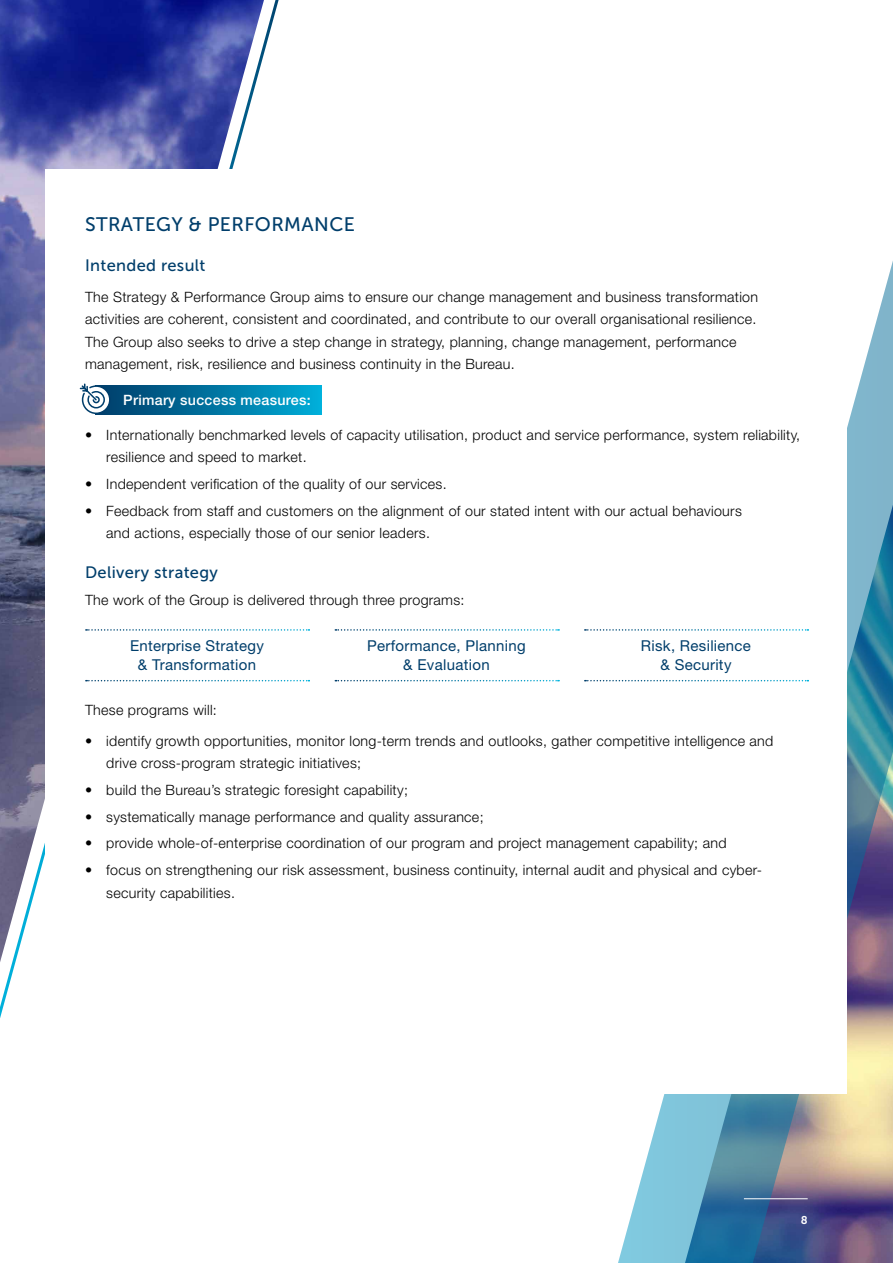
<style>
.page{position:relative;width:893px;height:1263px;background:#fff}
.page>*{position:absolute;margin:0;border:0;box-sizing:border-box;transform-origin:0 0}
.H4_Blue{font:19.5px "Museo Sans 500";letter-spacing:.02em;color:#003e6b}
.H5_Blue{font:16.5px "Museo Sans 500";letter-spacing:.02em;color:#003e6b}
.t1{font:15px/19.5px "Helvetica Neue LT Std";letter-spacing:.02em;color:#003e6b;text-align:center}
.p_Groups{font:300 14.25px/22.5px "Helvetica Neue LT Std";letter-spacing:.02em;color:#000}
.p_Groups-2{font:500 14.25px "Helvetica Neue LT Std";letter-spacing:.02em;color:#fff}
.t2{font:11.25px "Museo Sans 700";color:#fff}
</style>
<div class="page">
<svg style="left:618px;top:261px;width:275px;height:1002px;background:#7f9caf"></svg>
<img style="left:0;top:0;width:264px;height:962px">
<div style="left:46px;top:170px;width:801px;height:924px;background:#fff"></div>
<div style="left:96px;top:385px;width:225px;height:29px;background:linear-gradient(to right,#003a67,#00acd8)"></div>
<svg style="left:79px;top:383px;width:32px;height:32px"></svg>
<svg style="left:86px;top:629px;width:223px;height:2px"></svg>
<svg style="left:86px;top:680px;width:223px;height:1px"></svg>
<svg style="left:335px;top:629px;width:224px;height:2px"></svg>
<svg style="left:335px;top:680px;width:224px;height:1px"></svg>
<svg style="left:585px;top:629px;width:223px;height:2px"></svg>
<svg style="left:585px;top:680px;width:223px;height:1px"></svg>
<hr style="left:744px;top:1198px;width:64px;height:1px;background:#fff">
<h4 class="H4_Blue" style="left:85px;top:214px;width:271px">STRATEGY &amp; PERFORMANCE</h4>
<h5 class="H5_Blue" style="left:85px;top:256px;width:122px">Intended result</h5>
<p class="p_Groups" style="left:85px;top:285px;width:675px">The Strategy &amp; Performance Group aims to ensure our change management and business transformation activities are coherent, consistent and coordinated, and contribute to our overall organisational resilience.<br>The Group also seeks to drive a step change in strategy, planning, change management, performance management, risk, resilience and business continuity in the Bureau.</p>
<p class="p_Groups-2" style="left:123px;top:391px;width:189px">Primary success measures:</p>
<p class="p_Groups" style="left:106px;top:423px;width:695px;text-indent:-21px">• Internationally benchmarked levels of capacity utilisation, product and service performance, system reliability, resilience and speed to market.</p>
<p class="p_Groups" style="left:85px;top:472px;width:363px">• Independent verification of the quality of our services.</p>
<p class="p_Groups" style="left:106px;top:499px;width:637px;text-indent:-21px">• Feedback from staff and customers on the alignment of our stated intent with our actual behaviours and actions, especially those of our senior leaders.</p>
<h5 class="H5_Blue" style="left:85px;top:563px;width:134px">Delivery strategy</h5>
<p class="p_Groups" style="left:85px;top:588px;width:381px">The work of the Group is delivered through three programs:</p>
<p class="t1" style="left:130px;top:636px;width:136px">Enterprise Strategy &amp; Transformation</p>
<p class="t1" style="left:367px;top:636px;width:160px">Performance, Planning &amp; Evaluation</p>
<p class="t1" style="left:641px;top:636px;width:112px">Risk, Resilience &amp; Security</p>
<p class="p_Groups" style="left:85px;top:698px;width:133px">These programs will:</p>
<p class="p_Groups" style="left:106px;top:729px;width:669px;text-indent:-21px">• identify growth opportunities, monitor long-term trends and outlooks, gather competitive intelligence and drive cross-program strategic initiatives;</p>
<p class="p_Groups" style="left:85px;top:778px;width:324px">• build the Bureau’s strategic foresight capability;</p>
<p class="p_Groups" style="left:85px;top:805px;width:400px">• systematically manage performance and quality assurance;</p>
<p class="p_Groups" style="left:85px;top:832px;width:643px">• provide whole-of-enterprise coordination of our program and project management capability; and</p>
<p class="p_Groups" style="left:106px;top:858px;width:657px;text-indent:-21px">• focus on strengthening our risk assessment, business continuity, internal audit and physical and cyber&shy;security capabilities.</p>
<p class="t2" style="left:801px;top:1214px;width:8px">8</p>
</div>
